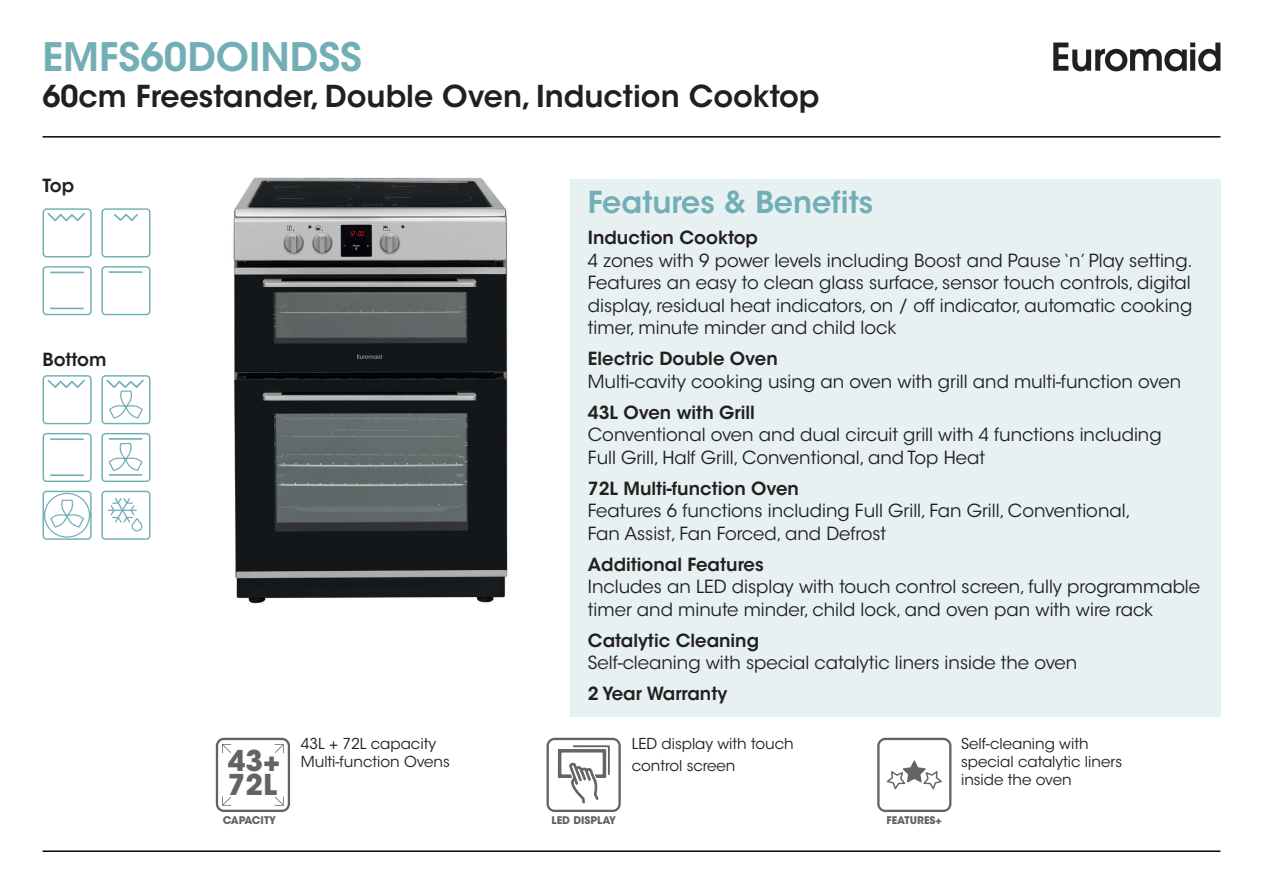
<style>
.page{position:relative;width:1263px;height:893px;background:#fff}
.page>*{position:absolute;margin:0;border:0;box-sizing:border-box;transform-origin:0 0}
.t1{font:600 39px "ITC Avant Garde Std";color:#72aeb6}
.t2{font:600 30px "ITC Avant Garde Std";color:#231f20}
.t3{font:600 30px "ITC Avant Garde Std";color:#72aeb6}
.t4{font:700 28.5px "ITC Avant Garde Std";color:#636366}
.t5{font:18px/22.5px "ITC Avant Garde Std";color:#231f20}
.t6{font:600 18px "ITC Avant Garde Std";color:#231f20}
.t7{font:15px/18px "ITC Avant Garde Std";color:#231f20}
.t8{font:700 10.5px "ITC Avant Garde Std";color:#636366}
</style>
<div class="page">
<div style="left:570px;top:179px;width:650px;height:537px;background:#e7f1f2"></div>
<hr style="left:43px;top:136px;width:1177px;height:2px;background:#030505">
<hr style="left:43px;top:850px;width:1177px;height:2px;background:#030505">
<svg style="left:877px;top:738px;width:74px;height:74px"></svg>
<img style="left:233px;top:177px;width:275px;height:427px">
<svg style="left:546px;top:738px;width:75px;height:74px"></svg>
<svg style="left:101px;top:491px;width:50px;height:49px"></svg>
<svg style="left:43px;top:491px;width:49px;height:49px"></svg>
<svg style="left:43px;top:266px;width:49px;height:49px"></svg>
<hr style="left:50px;top:272px;width:34px;height:1px;background:#72aeb6">
<hr style="left:50px;top:308px;width:34px;height:1px;background:#72aeb6">
<svg style="left:43px;top:433px;width:49px;height:49px"></svg>
<hr style="left:50px;top:438px;width:34px;height:2px;background:#72aeb6">
<hr style="left:50px;top:474px;width:34px;height:2px;background:#72aeb6">
<svg style="left:101px;top:266px;width:50px;height:49px"></svg>
<hr style="left:109px;top:271px;width:33px;height:2px;background:#72aeb6">
<svg style="left:101px;top:433px;width:50px;height:49px"></svg>
<svg style="left:43px;top:208px;width:49px;height:49px"></svg>
<svg style="left:43px;top:375px;width:49px;height:49px"></svg>
<svg style="left:101px;top:375px;width:50px;height:49px"></svg>
<svg style="left:101px;top:208px;width:50px;height:49px"></svg>
<svg style="left:1053px;top:43px;width:167px;height:28px"></svg>
<svg style="left:216px;top:738px;width:74px;height:74px"></svg>
<h1 class="t1" style="left:43px;top:32px;width:321px">EMFS60DOINDSS</h1>
<h2 class="t2" style="left:43px;top:77px;width:779px">60cm Freestander, Double Oven, Induction Cooktop</h2>
<p class="t6" style="left:43px;top:174px;width:33px">Top</p>
<p class="t6" style="left:43px;top:348px;width:65px">Bottom</p>
<h3 class="t4" style="left:228px;top:742px;width:54px">43+</h3>
<p class="t7" style="left:301px;top:735px;width:151px">43L + 72L capacity<br>Multi-function Ovens</p>
<h3 class="t4" style="left:228px;top:766px;width:51px">72L</h3>
<p class="t8" style="left:223px;top:814px;width:55px">CAPACITY</p>
<h2 class="t3" style="left:588px;top:183px;width:287px">Features &amp; Benefits</h2>
<p class="t6" style="left:588px;top:226px;width:172px">Induction Cooktop</p>
<p class="t5" style="left:588px;top:249px;width:606px;text-align:justify">4 zones with 9 power levels including Boost and Pause ‘n’ Play setting.<br>Features an easy to clean glass surface, sensor touch controls, digital display, residual heat indicators, on / off indicator, automatic cooking timer, minute minder and child lock</p>
<p class="t6" style="left:588px;top:347px;width:191px">Electric Double Oven</p>
<p class="t5" style="left:588px;top:370px;width:595px">Multi-cavity cooking using an oven with grill and multi-function oven</p>
<p class="t6" style="left:588px;top:401px;width:169px">43L Oven with Grill</p>
<p class="t5" style="left:588px;top:424px;width:575px">Conventional oven and dual circuit grill with 4 functions including<br>Full Grill, Half Grill, Conventional, and Top Heat</p>
<p class="t6" style="left:588px;top:477px;width:213px">72L Multi-function Oven</p>
<p class="t5" style="left:588px;top:500px;width:544px">Features 6 functions including Full Grill, Fan Grill, Conventional,<br>Fan Assist, Fan Forced, and Defrost</p>
<p class="t6" style="left:588px;top:553px;width:177px">Additional Features</p>
<p class="t5" style="left:588px;top:576px;width:614px">Includes an LED display with touch control screen, fully programmable timer and minute minder, child lock, and oven pan with wire rack</p>
<p class="t6" style="left:588px;top:629px;width:173px">Catalytic Cleaning</p>
<p class="t5" style="left:588px;top:652px;width:491px">Self-cleaning with special catalytic liners inside the oven</p>
<p class="t6" style="left:588px;top:682px;width:141px">2 Year Warranty</p>
<p class="t7" style="left:632px;top:732px;width:163px;line-height:22.5px">LED display with touch control screen</p>
<p class="t7" style="left:961px;top:735px;width:162px">Self-cleaning with special catalytic liners inside the oven</p>
<p class="t8" style="left:552px;top:814px;width:66px">LED DISPLAY</p>
<p class="t8" style="left:886px;top:814px;width:57px">FEATURES+</p>
</div>
